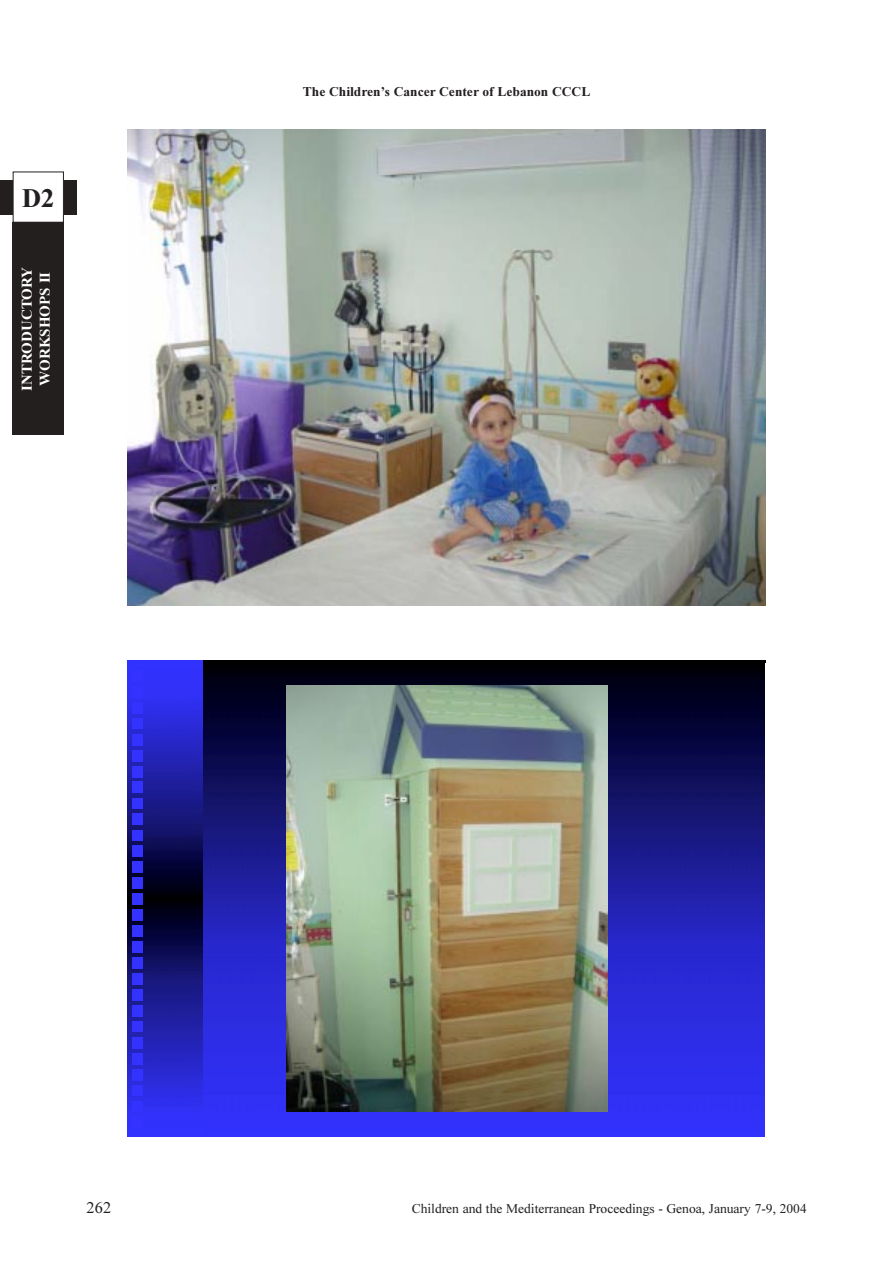
<style>
.page{position:relative;width:893px;height:1263px;background:#fff}
.page>*{position:absolute;margin:0;border:0;box-sizing:border-box;transform-origin:0 0}
.t1{font:27px "TT847 O00";color:#231f1f}
.t2{font:16.5px "TT849 O00";color:#231f1f}
.t3{font:15px/18px "TT847 O00";color:#fff;text-align:center}
.t4{font:13.5px "TT849 O00";color:#231f1f}
.t5{font:13.5px "TT847 O00";color:#231f1f}
</style>
<div class="page">
<div style="left:0;top:180px;width:77px;height:34px;background:#231f1f"></div>
<div style="left:13px;top:172px;width:50px;height:50px;background:#fff"></div>
<div style="left:13px;top:172px;width:51px;height:51px;border:1px solid #231f1f"></div>
<div style="left:13px;top:223px;width:51px;height:212px;background:#231f1f"></div>
<img style="left:128px;top:129px;width:637px;height:476px">
<hr style="left:128px;top:661px;width:637px;height:2px;background:#000">
<img style="left:202px;top:663px;width:562px;height:474px">
<img style="left:128px;top:661px;width:74px;height:237px">
<hr style="left:128px;top:898px;width:75px;height:2px;background:#000">
<hr style="left:128px;top:900px;width:75px;height:1px;background:#000">
<img style="left:128px;top:901px;width:74px;height:236px">
<svg style="left:128px;top:661px;width:8px;height:7px"></svg>
<img style="left:287px;top:686px;width:320px;height:426px">
<h1 class="t1" style="left:22px;top:189px;width:34px">D2</h1>
<p class="t3" style="left:19px;top:391px;width:126px;rotate:-90deg">INTRODUCTORY<br>WORKSHOPS II</p>
<p class="t5" style="left:303px;top:87px;width:289px">The Children’s Cancer Center of Lebanon CCCL</p>
<p class="t2" style="left:87px;top:1202px;width:26px">262</p>
<p class="t4" style="left:412px;top:1204px;width:396px">Children and the Mediterranean Proceedings - Genoa, January 7-9, 2004</p>
</div>
